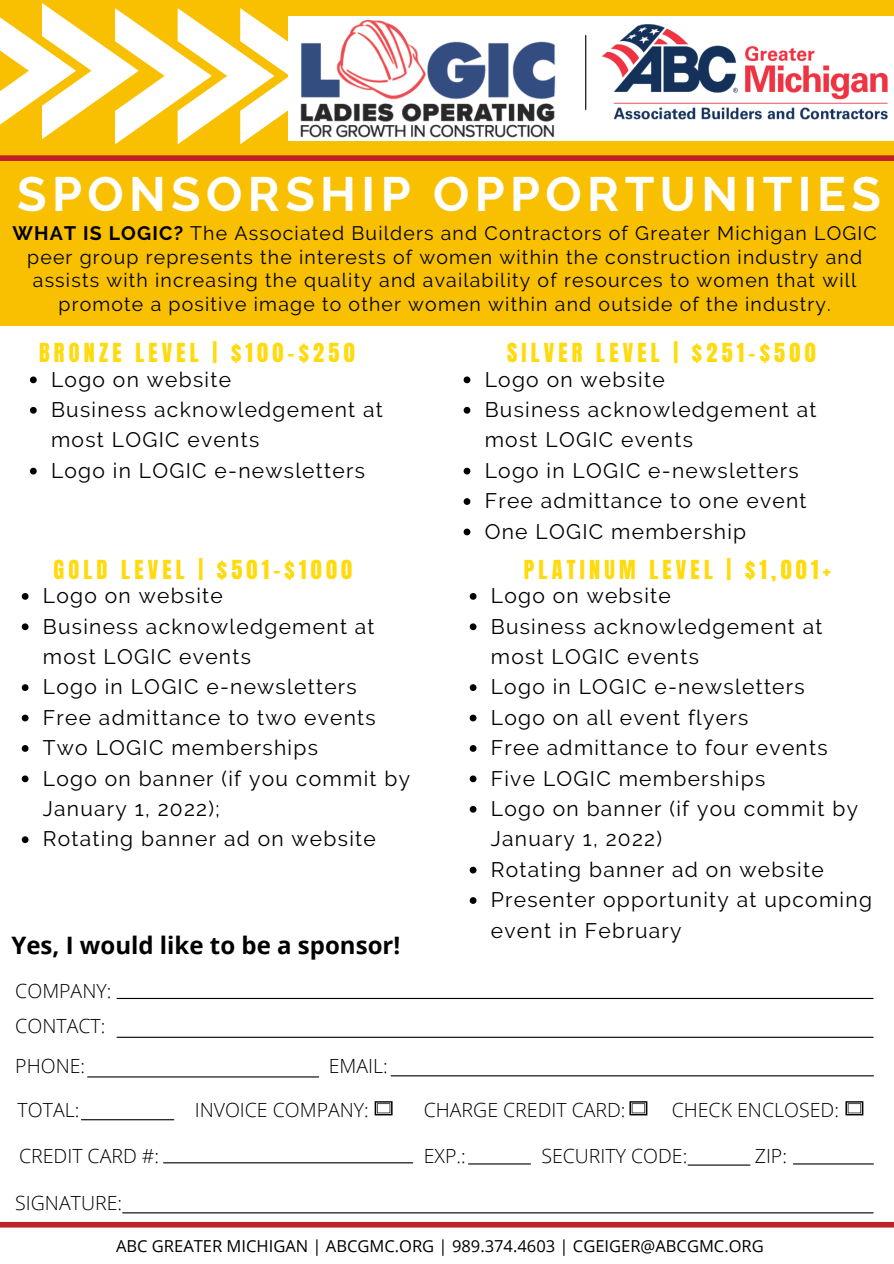
<style>
.page{position:relative;width:894px;height:1264px;background:#fff}
.page>*{position:absolute;margin:0;border:0;box-sizing:border-box;transform-origin:0 0}
.t1{font:700 48px "Raleway";letter-spacing:.115em;color:#fff}
.t2{font:700 24px "Open Sans";color:#000}
.t3{font:22.2px "Anton";letter-spacing:.19em;color:#ffda0c}
.t4{font:21px/30.5px "Raleway";letter-spacing:.06em;color:#000}
.t5{font:19.5px/23.7px "Raleway";letter-spacing:.06em;color:#000;text-align:center}
.t6{font:300 19.5px "Open Sans";color:#000}
.t7{font:16.5px "Open Sans";color:#000}
.s1{font-weight:700}
</style>
<div class="page">
<div style="left:0;top:0;width:893px;height:325px;background:#f8c000"></div>
<svg style="left:0;top:3px;width:337px;height:141px"></svg>
<div style="left:0;top:155px;width:893px;height:6px;background:#c02128"></div>
<img style="left:288px;top:16px;width:605px;height:124px">
<div style="left:0;top:1221px;width:893px;height:6px;background:#c02128"></div>
<hr style="left:117px;top:997px;width:755px;height:2px;background:#000">
<hr style="left:117px;top:1036px;width:755px;height:1px;background:#000">
<hr style="left:88px;top:1076px;width:230px;height:1px;background:#000">
<hr style="left:391px;top:1075px;width:482px;height:1px;background:#000">
<hr style="left:81px;top:1119px;width:93px;height:1px;background:#000">
<hr style="left:687px;top:1164px;width:62px;height:1px;background:#000">
<hr style="left:468px;top:1163px;width:62px;height:1px;background:#000">
<hr style="left:793px;top:1163px;width:80px;height:1px;background:#000">
<hr style="left:163px;top:1162px;width:249px;height:1px;background:#000">
<hr style="left:123px;top:1212px;width:749px;height:1px;background:#000">
<svg style="left:22px;top:593px;width:7px;height:6px"></svg>
<svg style="left:22px;top:623px;width:7px;height:7px"></svg>
<svg style="left:22px;top:684px;width:7px;height:7px"></svg>
<svg style="left:22px;top:714px;width:7px;height:7px"></svg>
<svg style="left:22px;top:745px;width:7px;height:6px"></svg>
<svg style="left:22px;top:775px;width:7px;height:7px"></svg>
<svg style="left:22px;top:836px;width:7px;height:7px"></svg>
<svg style="left:469px;top:593px;width:7px;height:6px"></svg>
<svg style="left:469px;top:623px;width:7px;height:7px"></svg>
<svg style="left:469px;top:684px;width:7px;height:7px"></svg>
<svg style="left:469px;top:714px;width:7px;height:7px"></svg>
<svg style="left:469px;top:745px;width:7px;height:6px"></svg>
<svg style="left:469px;top:775px;width:7px;height:7px"></svg>
<svg style="left:469px;top:806px;width:7px;height:6px"></svg>
<svg style="left:469px;top:866px;width:7px;height:7px"></svg>
<svg style="left:469px;top:897px;width:7px;height:6px"></svg>
<svg style="left:30px;top:376px;width:7px;height:7px"></svg>
<svg style="left:30px;top:407px;width:7px;height:6px"></svg>
<svg style="left:30px;top:468px;width:7px;height:6px"></svg>
<svg style="left:463px;top:376px;width:7px;height:7px"></svg>
<svg style="left:463px;top:407px;width:7px;height:6px"></svg>
<svg style="left:463px;top:468px;width:7px;height:6px"></svg>
<svg style="left:463px;top:498px;width:7px;height:7px"></svg>
<svg style="left:463px;top:528px;width:7px;height:7px"></svg>
<svg style="left:374px;top:1101px;width:18px;height:14px"></svg>
<svg style="left:629px;top:1101px;width:18px;height:14px"></svg>
<svg style="left:845px;top:1101px;width:18px;height:14px"></svg>
<p class="t1" style="left:17px;top:165px;width:865px">SPONSORSHIP OPPORTUNITIES</p>
<p class="t5" style="left:12px;top:221px;width:865px"><span class="s1">WHAT IS LOGIC?</span> The Associated Builders and Contractors of Greater Michigan LOGIC peer group represents the interests of women within the construction industry and assists with increasing the quality and availability of resources to women that will promote a positive image to other women within and outside of the industry.</p>
<p class="t3" style="left:39px;top:337px;width:317px">BRONZE LEVEL | $100-$250</p>
<p class="t4" style="left:51px;top:364px;width:181px">Logo on website</p>
<p class="t4" style="left:51px;top:394px;width:333px">Business acknowledgement at most LOGIC events</p>
<p class="t4" style="left:51px;top:455px;width:315px">Logo in LOGIC e-newsletters</p>
<p class="t3" style="left:507px;top:337px;width:310px">SILVER LEVEL | $251-$500</p>
<p class="t4" style="left:484px;top:364px;width:181px">Logo on website</p>
<p class="t4" style="left:484px;top:394px;width:333px">Business acknowledgement at most LOGIC events</p>
<p class="t4" style="left:484px;top:455px;width:315px">Logo in LOGIC e-newsletters</p>
<p class="t4" style="left:484px;top:485px;width:323px">Free admittance to one event</p>
<p class="t4" style="left:484px;top:516px;width:263px">One LOGIC membership</p>
<p class="t3" style="left:53px;top:553px;width:300px">GOLD LEVEL | $501-$1000</p>
<p class="t3" style="left:523px;top:553px;width:308px">PLATINUM LEVEL | $1,001+</p>
<p class="t4" style="left:43px;top:580px;width:181px">Logo on website</p>
<p class="t4" style="left:43px;top:611px;width:333px">Business acknowledgement at most LOGIC events</p>
<p class="t4" style="left:43px;top:671px;width:315px">Logo in LOGIC e-newsletters</p>
<p class="t4" style="left:43px;top:702px;width:334px">Free admittance to two events</p>
<p class="t4" style="left:43px;top:732px;width:276px">Two LOGIC memberships</p>
<p class="t4" style="left:43px;top:763px;width:368px">Logo on banner (if you commit by<br>January 1, 2022);</p>
<p class="t4" style="left:43px;top:823px;width:334px">Rotating banner ad on website</p>
<p class="t2" style="left:11px;top:928px;width:390px">Yes, I would like to be a sponsor!</p>
<p class="t6" style="left:15px;top:976px;width:97px">COMPANY:</p>
<p class="t6" style="left:15px;top:1012px;width:91px">CONTACT:</p>
<p class="t4" style="left:490px;top:580px;width:181px">Logo on website</p>
<p class="t4" style="left:490px;top:611px;width:333px">Business acknowledgement at most LOGIC events</p>
<p class="t4" style="left:490px;top:671px;width:315px">Logo in LOGIC e-newsletters</p>
<p class="t4" style="left:490px;top:702px;width:259px">Logo on all event flyers</p>
<p class="t4" style="left:490px;top:732px;width:338px">Free admittance to four events</p>
<p class="t4" style="left:490px;top:763px;width:276px">Five LOGIC memberships</p>
<p class="t4" style="left:490px;top:793px;width:368px">Logo on banner (if you commit by<br>January 1, 2022)</p>
<p class="t4" style="left:490px;top:854px;width:334px">Rotating banner ad on website</p>
<p class="t4" style="left:490px;top:884px;width:382px">Presenter opportunity at upcoming event in February</p>
<p class="t6" style="left:15px;top:1051px;width:71px">PHONE:</p>
<p class="t6" style="left:328px;top:1051px;width:60px">EMAIL:</p>
<p class="t6" style="left:18px;top:1095px;width:63px">TOTAL:</p>
<p class="t6" style="left:19px;top:1142px;width:141px">CREDIT CARD #:</p>
<p class="t6" style="left:541px;top:1142px;width:147px">SECURITY CODE:</p>
<p class="t6" style="left:195px;top:1095px;width:175px">INVOICE COMPANY:</p>
<p class="t6" style="left:423px;top:1095px;width:203px">CHARGE CREDIT CARD:</p>
<p class="t6" style="left:671px;top:1095px;width:169px">CHECK ENCLOSED:</p>
<p class="t6" style="left:423px;top:1142px;width:43px">EXP.:</p>
<p class="t6" style="left:754px;top:1142px;width:34px">ZIP:</p>
<p class="t6" style="left:15px;top:1188px;width:108px">SIGNATURE:</p>
<p class="t7" style="left:116px;top:1234px;width:649px">ABC GREATER MICHIGAN | ABCGMC.ORG | 989.374.4603 | CGEIGER@ABCGMC.ORG</p>
</div>
